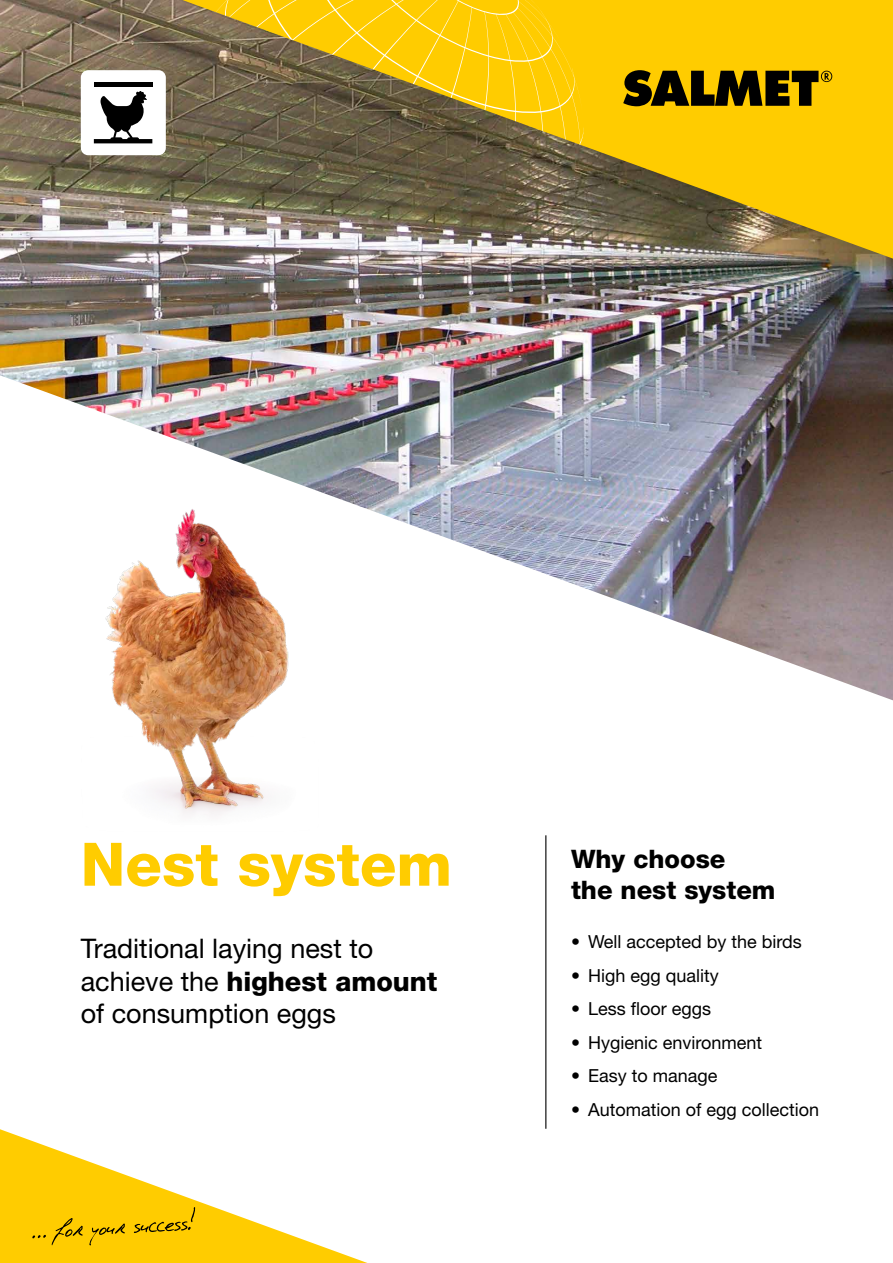
<style>
.page{position:relative;width:893px;height:1263px;background:#fff}
.page>*{position:absolute;margin:0;border:0;box-sizing:border-box;transform-origin:0 0}
.t1{font:800 60px "Helvetica Neue LT";color:#fc0}
.t2{font:27px/32.4px "Helvetica Neue LT";color:#000}
.t3{font:800 25.5px "Helvetica Neue LT";color:#000}
.t4{font:18px "Helvetica Neue LT";color:#000}
.s1{font-weight:800}
</style>
<div class="page">
<img style="left:115px;top:700px;width:150px;height:115px">
<svg style="left:0;top:1129px;width:367px;height:134px"></svg>
<img style="left:0;top:0;width:893px;height:700px">
<svg style="left:584px;top:0;width:309px;height:259px;background:#ddb414"></svg>
<svg style="left:182px;top:0;width:402px;height:259px;background:#9d8944"></svg>
<svg style="left:623px;top:70px;width:209px;height:36px;background:#5c4a00"></svg>
<svg style="left:32px;top:1207px;width:163px;height:38px;background:#edbd00"></svg>
<hr style="left:545px;top:835px;width:1px;height:294px;background:#000">
<div style="left:81px;top:70px;width:85px;height:85px;background:#fff;border-radius:7px"></div>
<hr style="left:94px;top:83px;width:58px;height:4px;background:#000">
<svg style="left:94px;top:91px;width:58px;height:52px"></svg>
<h1 class="t1" style="left:81px;top:829px;width:373px">Nest system</h1>
<h2 class="t2" style="left:81px;top:932px;width:358px">Traditional laying nest to achieve the <span class="s1">highest amount </span>of consumption eggs</h2>
<h3 class="t3" style="left:571px;top:844px;width:156px">Why choose</h3>
<h3 class="t3" style="left:571px;top:874px;width:206px">the nest system</h3>
<p class="t4" style="left:571px;top:931px;width:232px">• Well accepted by the birds</p>
<p class="t4" style="left:571px;top:964px;width:149px">• High egg quality</p>
<p class="t4" style="left:571px;top:998px;width:142px">• Less floor eggs</p>
<p class="t4" style="left:571px;top:1032px;width:193px">• Hygienic environment</p>
<p class="t4" style="left:571px;top:1065px;width:148px">• Easy to manage</p>
<p class="t4" style="left:571px;top:1099px;width:250px">• Automation of egg collection</p>
</div>
